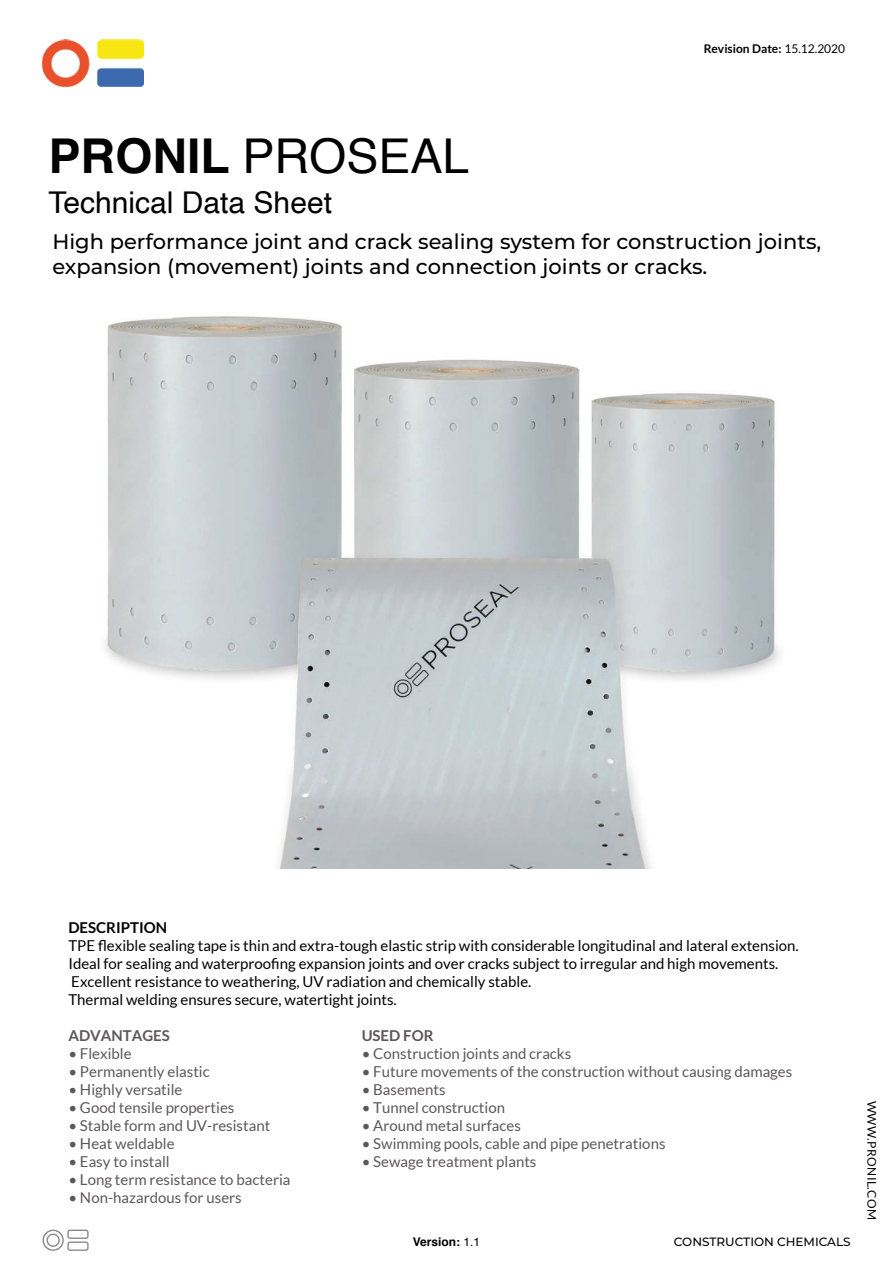
<style>
.page{position:relative;width:893px;height:1263px;background:#fff}
.page>*{position:absolute;margin:0;border:0;box-sizing:border-box;transform-origin:0 0}
.t1{font:48px "Helvetica";color:#020203}
.t2{font:30px "Helvetica";color:#020203}
.t3{font:500 21px/25.2px "Montserrat";color:#020203}
.t4{font:15px "Lato";color:#5b5858}
.t5{font:15px/18px "Lato";color:#020203}
.t6{font:700 15px "Lato";color:#5b5858}
.t7{font:700 15px "Lato";color:#020203}
.t8{font:700 12px "Lato";color:#020203}
.t9{font:500 12px "Montserrat";color:#020203}
.t10{font:12px "Lato";letter-spacing:.04em;color:#020203}
.t11{font:700 12px "Helvetica";color:#020203}
.s1{font-weight:700}
.s2{font-weight:400}
</style>
<div class="page">
<img style="left:104px;top:316px;width:675px;height:553px">
<img style="left:43px;top:40px;width:101px;height:47px">
<svg style="left:43px;top:1229px;width:46px;height:22px"></svg>
<h1 class="t1" style="left:49px;top:136px;width:422px"><span class="s1">PRONIL</span> PROSEAL</h1>
<h2 class="t2" style="left:49px;top:190px;width:285px">Technical Data Sheet</h2>
<p class="t8" style="left:704px;top:42px;width:143px">Revision Date: <span class="s2">15.12.2020</span></p>
<h3 class="t3" style="left:52px;top:228px;width:770px">High performance joint and crack sealing system for construction joints, expansion (movement) joints and connection joints or cracks.</h3>
<p class="t7" style="left:68px;top:918px;width:100px">DESCRIPTION</p>
<p class="t5" style="left:68px;top:936px;width:732px">TPE flexible sealing tape is thin and extra-tough elastic strip with considerable longitudinal and lateral extension.<br>Ideal for sealing and waterproofing expansion joints and over cracks subject to irregular and high movements.<br>Excellent resistance to weathering, UV radiation and chemically stable.<br>Thermal welding ensures secure, watertight joints.</p>
<p class="t6" style="left:362px;top:1026px;width:73px">USED FOR</p>
<p class="t4" style="left:362px;top:1044px;width:211px">• Construction joints and cracks</p>
<p class="t4" style="left:362px;top:1062px;width:432px">• Future movements of the construction without causing damages</p>
<p class="t4" style="left:362px;top:1080px;width:85px">• Basements</p>
<p class="t4" style="left:362px;top:1098px;width:145px">• Tunnel construction</p>
<p class="t4" style="left:362px;top:1116px;width:161px">• Around metal surfaces</p>
<p class="t4" style="left:362px;top:1134px;width:305px">• Swimming pools, cable and pipe penetrations</p>
<p class="t4" style="left:362px;top:1152px;width:176px">• Sewage treatment plants</p>
<p class="t6" style="left:68px;top:1026px;width:103px">ADVANTAGES</p>
<p class="t4" style="left:68px;top:1044px;width:65px">• Flexible</p>
<p class="t4" style="left:68px;top:1062px;width:143px">• Permanently elastic</p>
<p class="t4" style="left:68px;top:1080px;width:116px">• Highly versatile</p>
<p class="t4" style="left:68px;top:1098px;width:167px">• Good tensile properties</p>
<p class="t4" style="left:68px;top:1116px;width:203px">• Stable form and UV-resistant</p>
<p class="t4" style="left:68px;top:1134px;width:108px">• Heat weldable</p>
<p class="t4" style="left:68px;top:1152px;width:103px">• Easy to install</p>
<p class="t4" style="left:68px;top:1170px;width:224px">• Long term resistance to bacteria</p>
<p class="t4" style="left:68px;top:1188px;width:175px">• Non-hazardous for users</p>
<p class="t11" style="left:413px;top:1237px;width:69px">Version: <span class="s2">1.1</span></p>
<p class="t9" style="left:674px;top:1233px;width:178px">CONSTRUCTION CHEMICALS</p>
<p class="t10" style="left:879px;top:1101px;width:121px;rotate:90deg">WWW.PRONIL.COM</p>
</div>
